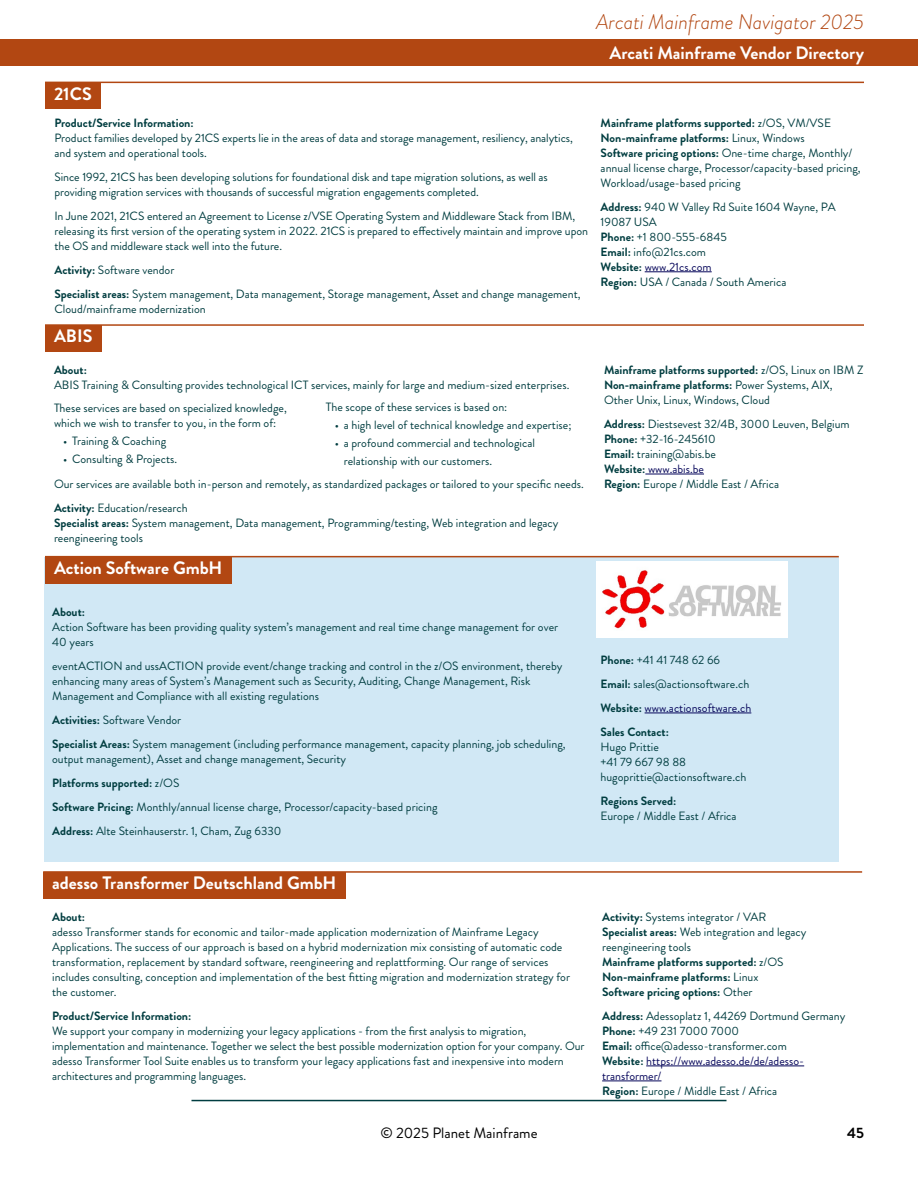
<style>
.page{position:relative;width:918px;height:1188px;background:#fff}
.page>*{position:absolute;margin:0;border:0;box-sizing:border-box;transform-origin:0 0}
.t1{font:italic 300 21px "Brandon Grotesque";color:#b24712}
.t2{font:700 18px "Brandon Grotesque";color:#fff}
.t3{font:15px "Brandon Grotesque";color:#000}
.t4{font:700 15px "Brandon Grotesque";color:#000}
.t5{font:12px/15px "Brandon Grotesque";color:#003d40}
.t6{font:700 12px/15px "Brandon Grotesque";color:#003d40}
.s1{font-weight:700}
.s2{color:#08085c}
.s3{font-weight:400}
</style>
<div class="page">
<div style="left:0;top:39px;width:918px;height:27px;background:#b24712"></div>
<hr style="left:192px;top:1100px;width:535px;height:1px;background:#003d40">
<div style="left:45px;top:82px;width:56px;height:28px;background:#b24712"></div>
<hr style="left:45px;top:82px;width:819px;height:1px;background:#b24712">
<hr style="left:645px;top:271px;width:67px;height:1px;background:#08085c">
<div style="left:45px;top:325px;width:56px;height:27px;background:#b24712"></div>
<hr style="left:45px;top:324px;width:819px;height:2px;background:#b24712">
<hr style="left:645px;top:474px;width:59px;height:1px;background:#08085c">
<div style="left:44px;top:557px;width:795px;height:305px;background:#d1e8f5"></div>
<div style="left:45px;top:557px;width:186px;height:27px;background:#b24712"></div>
<hr style="left:45px;top:556px;width:794px;height:1px;background:#b24712">
<hr style="left:645px;top:713px;width:106px;height:1px;background:#08085c">
<div style="left:43px;top:872px;width:302px;height:27px;background:#b24712"></div>
<hr style="left:43px;top:871px;width:819px;height:2px;background:#b24712">
<hr style="left:646px;top:1066px;width:158px;height:1px;background:#08085c">
<hr style="left:602px;top:1081px;width:60px;height:1px;background:#08085c">
<img style="left:597px;top:561px;width:190px;height:77px">
<h1 class="t1" style="left:596px;top:8px;width:269px">Arcati Mainframe Navigator 2025</h1>
<h2 class="t2" style="left:54px;top:81px;width:39px">21CS</h2>
<p class="t6" style="left:54px;top:115px;width:141px">Product/Service Information:</p>
<p class="t5" style="left:54px;top:130px;width:520px">Product families developed by 21CS experts lie in the areas of data and storage management, resiliency, analytics, and system and operational tools.</p>
<p class="t5" style="left:54px;top:169px;width:495px">Since 1992, 21CS has been developing solutions for foundational disk and tape migration solutions, as well as providing migration services with thousands of successful migration engagements completed.</p>
<p class="t5" style="left:54px;top:208px;width:535px">In June 2021, 21CS entered an Agreement to License z/VSE Operating System and Middleware Stack from IBM, releasing its first version of the operating system in 2022. 21CS is prepared to effectively maintain and improve upon the OS and middleware stack well into the future.</p>
<p class="t5" style="left:54px;top:258px;width:528px;line-height:24px"><span class="s1">Activity:</span> Software vendor<br><span class="s1">Specialist areas:</span> System management, Data management, Storage management, Asset and change management,</p>
<p class="t5" style="left:54px;top:301px;width:153px">Cloud/mainframe modernization</p>
<h2 class="t2" style="left:54px;top:324px;width:40px">ABIS</h2>
<p class="t6" style="left:54px;top:362px;width:34px">About:</p>
<p class="t5" style="left:54px;top:377px;width:517px">ABIS Training &amp; Consulting provides technological ICT services, mainly for large and medium-sized enterprises.</p>
<p class="t5" style="left:326px;top:400px;width:183px">The scope of these services is based on:</p>
<p class="t5" style="left:335px;top:418px;width:238px">• a high level of technical knowledge and expertise;</p>
<p class="t5" style="left:344px;top:434px;width:193px;line-height:18px;text-indent:-9px">• a profound commercial and technological relationship with our customers.</p>
<p class="t5" style="left:54px;top:472px;width:531px;line-height:24px">Our services are available both in-person and remotely, as standardized packages or tailored to your specific needs.<br><span class="s1">Activity:</span> Education/research</p>
<p class="t5" style="left:54px;top:516px;width:506px"><span class="s1">Specialist areas:</span> System management, Data management, Programming/testing, Web integration and legacy reengineering tools</p>
<h2 class="t2" style="left:54px;top:555px;width:170px">Action Software GmbH</h2>
<p class="t6" style="left:52px;top:604px;width:34px">About:</p>
<p class="t5" style="left:52px;top:619px;width:508px">Action Software has been providing quality system’s management and real time change management for over<br>40 years</p>
<p class="t5" style="left:52px;top:658px;width:512px">eventACTION and ussACTION provide event/change tracking and control in the z/OS environment, thereby enhancing many areas of System’s Management such as Security, Auditing, Change Management, Risk<br>Management and Compliance with all existing regulations</p>
<p class="t5" style="left:52px;top:708px;width:515px;line-height:24px"><span class="s1">Activities:</span> Software Vendor<br><span class="s1">Specialist Areas:</span> System management (including performance management, capacity planning, job scheduling,</p>
<p class="t5" style="left:52px;top:747px;width:387px;line-height:24px">output management), Asset and change management, Security<br><span class="s1">Platforms supported:</span> z/OS<br><span class="s1">Software Pricing:</span> Monthly/annual license charge, Processor/capacity-based pricing <span class="s1">Address:</span> Alte Steinhauserstr. 1, Cham, Zug 6330</p>
<p class="t5" style="left:54px;top:400px;width:234px">These services are based on specialized knowledge, which we wish to transfer to you, in the form of:</p>
<p class="t5" style="left:63px;top:433px;width:105px">• Training &amp; Coaching</p>
<p class="t5" style="left:63px;top:451px;width:116px">• Consulting &amp; Projects.</p>
<h2 class="t2" style="left:610px;top:40px;width:256px">Arcati Mainframe Vendor Directory</h2>
<p class="t5" style="left:601px;top:115px;width:262px"><span class="s1">Mainframe platforms supported:</span> z/OS, VM/VSE <span class="s1">Non-mainframe platforms:</span> Linux, Windows<br><span class="s1">Software pricing options:</span> One-time charge, Monthly/ annual license charge, Processor/capacity-based pricing, Workload/usage-based pricing</p>
<p class="t5" style="left:601px;top:199px;width:237px"><span class="s1">Address:</span> 940 W Valley Rd Suite 1604 Wayne, PA<br>19087 USA<br><span class="s1">Phone:</span> +1 800-555-6845<br><span class="s1">Email:</span> info@21cs.com<br><span class="s1">Website:</span> <span class="s2">www.21cs.com<br></span><span class="s1">Region:</span> USA / Canada / South America</p>
<p class="t5" style="left:604px;top:362px;width:261px"><span class="s1">Mainframe platforms supported:</span> z/OS, Linux on IBM Z<br><span class="s1">Non-mainframe platforms:</span> Power Systems, AIX,<br>Other Unix, Linux, Windows, Cloud</p>
<p class="t5" style="left:604px;top:416px;width:247px"><span class="s1">Address:</span> Diestsevest 32/4B, 3000 Leuven, Belgium<br><span class="s1">Phone:</span> +32-16-245610<br><span class="s1">Email:</span> training@abis.be<br><span class="s1">Website:</span> <span class="s2">www.abis.be<br></span><span class="s1">Region:</span> Europe / Middle East / Africa</p>
<p class="t5" style="left:601px;top:648px;width:152px;line-height:24px"><span class="s1">Phone:</span> +41 41 748 62 66<br><span class="s1">Email:</span> sales@actionsoftware.ch<br><span class="s1">Website:</span> <span class="s2">www.actionsoftware.ch<br></span><span class="s1">Sales Contact:</span></p>
<p class="t5" style="left:601px;top:739px;width:147px">Hugo Prittie<br>+41 79 667 98 88 hugoprittie@actionsoftware.ch</p>
<p class="t6" style="left:601px;top:793px;width:77px">Regions Served:</p>
<p class="t5" style="left:601px;top:808px;width:138px">Europe / Middle East / Africa</p>
<h2 class="t2" style="left:52px;top:870px;width:286px">adesso Transformer Deutschland GmbH</h2>
<p class="t6" style="left:52px;top:909px;width:34px">About:</p>
<p class="t5" style="left:52px;top:924px;width:519px">adesso Transformer stands for economic and tailor-made application modernization of Mainframe Legacy Applications. The success of our approach is based on a hybrid modernization mix consisting of automatic code transformation, replacement by standard software, reengineering and replattforming. Our range of services includes consulting, conception and implementation of the best fitting migration and modernization strategy for the customer.</p>
<p class="t6" style="left:52px;top:1008px;width:141px">Product/Service Information:</p>
<p class="t5" style="left:52px;top:1023px;width:534px">We support your company in modernizing your legacy applications - from the first analysis to migration, implementation and maintenance. Together we select the best possible modernization option for your company. Our adesso Transformer Tool Suite enables us to transform your legacy applications fast and inexpensive into modern architectures and programming languages.</p>
<p class="t6" style="left:602px;top:909px;width:206px">Activity: <span class="s3">Systems integrator / VAR </span>Specialist areas: <span class="s3">Web integration and legacy reengineering tools<br></span>Mainframe platforms supported: <span class="s3">z/OS </span>Non-mainframe platforms: <span class="s3">Linux<br></span>Software pricing options: <span class="s3">Other</span></p>
<p class="t5" style="left:602px;top:1008px;width:245px"><span class="s1">Address:</span> Adessoplatz 1, 44269 Dortmund Germany <span class="s1">Phone:</span> +49 231 7000 7000<br><span class="s1">Email:</span> office@adesso-transformer.com<br><span class="s1">Website:</span> <span class="s2">https://www.adesso.de/de/adesso&shy;transformer/<br></span><span class="s1">Region:</span> Europe / Middle East / Africa</p>
<p class="t3" style="left:380px;top:1123px;width:159px">© 2025 Planet Mainframe</p>
<p class="t4" style="left:847px;top:1123px;width:18px">45</p>
</div>
